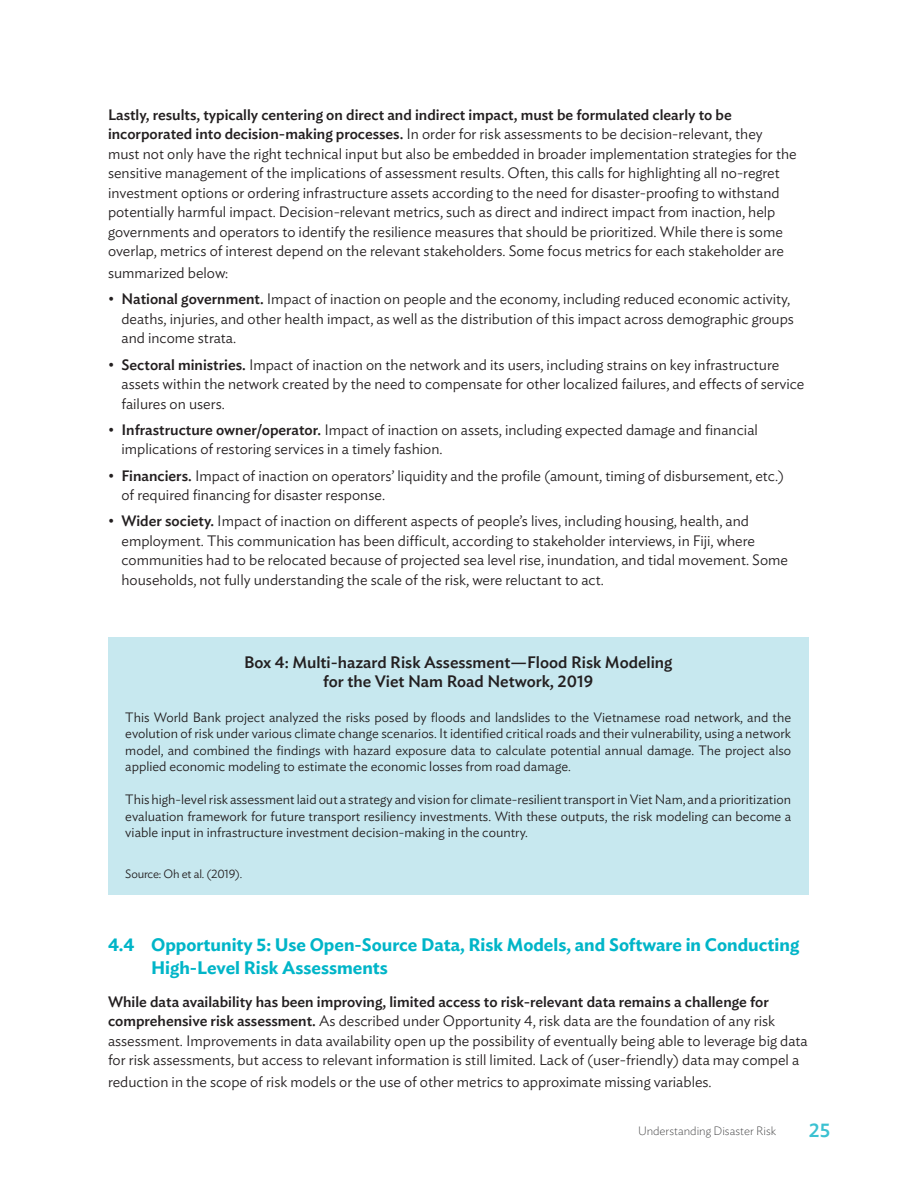
<style>
.page{position:relative;width:918px;height:1188px;background:#fff}
.page>*{position:absolute;margin:0;border:0;box-sizing:border-box;transform-origin:0 0}
.t1{font:500 19.5px "Ideal Sans";color:#3bc1d1}
.t2{font:600 18px/23.1px "Ideal Sans";color:#00b5c8}
.t3{font:500 16.5px "Ideal Sans";color:#231f20}
.List_Paragraph{font:300 15px/19.5px "Ideal Sans";color:#231f20}
.List_Paragraph-2{font:300 13.5px/16.5px "Ideal Sans";color:#231f20;text-align:justify}
.t4{font:200 12px "Ideal Sans";color:#3e3e3f}
.List_Paragraph-3{font:300 12px "Ideal Sans";letter-spacing:-.015em;color:#231f20}
.s1{font-weight:500}
</style>
<div class="page">
<div style="left:108px;top:638px;width:700px;height:257px;background:#c7e8ef"></div>
<p class="List_Paragraph" style="left:108px;top:104px;width:690px"><span class="s1">Lastly, results, typically centering on direct and indirect impact, must be formulated clearly to be incorporated into decision-making processes.</span> In order for risk assessments to be decision-relevant, they must not only have the right technical input but also be embedded in broader implementation strategies for the sensitive management of the implications of assessment results. Often, this calls for highlighting all no-regret investment options or ordering infrastructure assets according to the need for disaster-proofing to withstand potentially harmful impact. Decision-relevant metrics, such as direct and indirect impact from inaction, help governments and operators to identify the resilience measures that should be prioritized. While there is some overlap, metrics of interest depend on the relevant stakeholders. Some focus metrics for each stakeholder are</p>
<p class="List_Paragraph" style="left:108px;top:262px;width:122px">summarized below:</p>
<p class="List_Paragraph" style="left:122px;top:288px;width:674px;text-indent:-14px">• <span class="s1">National government.</span> Impact of inaction on people and the economy, including reduced economic activity, deaths, injuries, and other health impact, as well as the distribution of this impact across demographic groups and income strata.</p>
<p class="List_Paragraph" style="left:122px;top:353px;width:684px;text-indent:-14px">• <span class="s1">Sectoral ministries.</span> Impact of inaction on the network and its users, including strains on key infrastructure assets within the network created by the need to compensate for other localized failures, and effects of service failures on users.</p>
<p class="List_Paragraph" style="left:122px;top:419px;width:638px;text-indent:-14px">• <span class="s1">Infrastructure owner/operator.</span> Impact of inaction on assets, including expected damage and financial implications of restoring services in a timely fashion.</p>
<p class="List_Paragraph" style="left:122px;top:464px;width:664px;text-indent:-14px">• <span class="s1">Financiers.</span> Impact of inaction on operators’ liquidity and the profile (amount, timing of disbursement, etc.) of required financing for disaster response.</p>
<p class="List_Paragraph" style="left:122px;top:510px;width:668px;text-indent:-14px">• <span class="s1">Wider society.</span> Impact of inaction on different aspects of people’s lives, including housing, health, and employment. This communication has been difficult, according to stakeholder interviews, in Fiji, where communities had to be relocated because of projected sea level rise, inundation, and tidal movement. Some households, not fully understanding the scale of the risk, were reluctant to act.</p>
<p class="t3" style="left:244px;top:650px;width:430px">Box 4: Multi-hazard Risk Assessment—Flood Risk Modeling</p>
<p class="t3" style="left:323px;top:669px;width:272px">for the Viet Nam Road Network, 2019</p>
<p class="List_Paragraph-2" style="left:125px;top:708px;width:667px">This World Bank project analyzed the risks posed by floods and landslides to the Vietnamese road network, and the evolution of risk under various climate change scenarios. It identified critical roads and their vulnerability, using a network model, and combined the findings with hazard exposure data to calculate potential annual damage. The project also applied economic modeling to estimate the economic losses from road damage.</p>
<p class="List_Paragraph-2" style="left:125px;top:790px;width:668px">This high-level risk assessment laid out a strategy and vision for climate-resilient transport in Viet Nam, and a prioritization evaluation framework for future transport resiliency investments. With these outputs, the risk modeling can become a viable input in infrastructure investment decision-making in the country.</p>
<p class="List_Paragraph-3" style="left:125px;top:864px;width:119px">Source: Oh et al. (2019).</p>
<p class="t2" style="left:151px;top:932px;width:650px;text-indent:-43px">4.4 Opportunity 5: Use Open-Source Data, Risk Models, and Software in Conducting<br>High-Level Risk Assessments</p>
<p class="List_Paragraph" style="left:108px;top:991px;width:701px"><span class="s1">While data availability has been improving, limited access to risk-relevant data remains a challenge for comprehensive risk assessment.</span> As described under Opportunity 4, risk data are the foundation of any risk assessment. Improvements in data availability open up the possibility of eventually being able to leverage big data for risk assessments, but access to relevant information is still limited. Lack of (user-friendly) data may compel a</p>
<p class="List_Paragraph" style="left:108px;top:1071px;width:605px">reduction in the scope of risk models or the use of other metrics to approximate missing variables.</p>
<p class="t4" style="left:638px;top:1121px;width:140px">Understanding Disaster Risk</p>
<h1 class="t1" style="left:809px;top:1116px;width:23px">25</h1>
</div>
